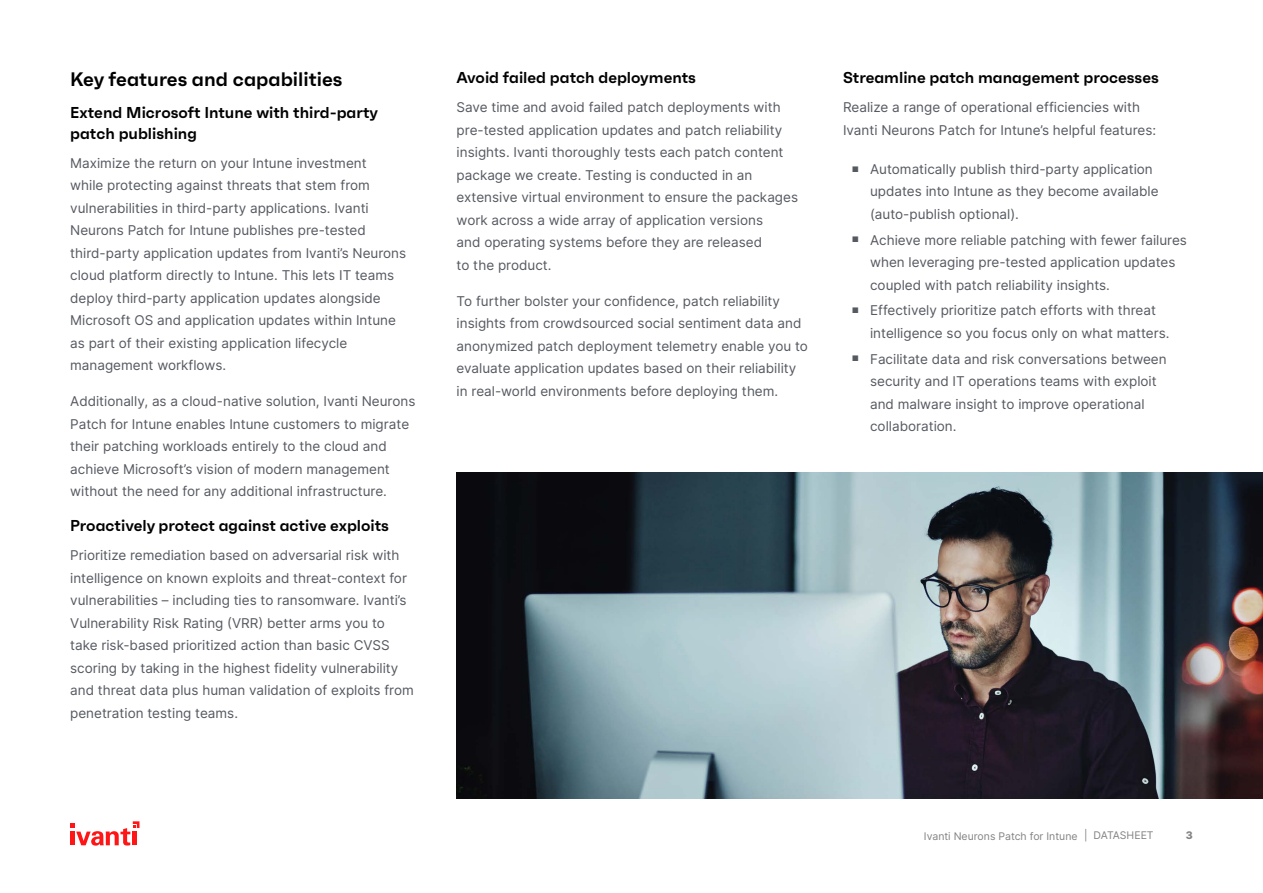
<style>
.page{position:relative;width:1263px;height:893px;background:#fff}
.page>*{position:absolute;margin:0;border:0;box-sizing:border-box;transform-origin:0 0}
.t1{font:600 19.5px "Faktum";color:#000}
.t2{font:600 15.75px/21px "Faktum";color:#000}
.t3{font:13.5px/22.5px "Inter";color:#555960}
.t4{font:10.5px "Inter";color:#848182}
.t5{font:800 10.5px "Inter";color:#848182}
</style>
<div class="page">
<svg style="left:70px;top:821px;width:69px;height:25px"></svg>
<img style="left:457px;top:473px;width:806px;height:325px">
<h1 class="t1" style="left:70px;top:67px;width:274px">Key features and capabilities</h1>
<p class="t2" style="left:70px;top:101px;width:309px">Extend Microsoft Intune with third-party patch publishing</p>
<p class="t3" style="left:70px;top:151px;width:337px">Maximize the return on your Intune investment<br>while protecting against threats that stem from vulnerabilities in third-party applications. Ivanti Neurons Patch for Intune publishes pre-tested third-party application updates from Ivanti’s Neurons cloud platform directly to Intune. This lets IT teams deploy third-party application updates alongside Microsoft OS and application updates within Intune as part of their existing application lifecycle management workflows.</p>
<p class="t3" style="left:70px;top:390px;width:347px">Additionally, as a cloud-native solution, Ivanti Neurons Patch for Intune enables Intune customers to migrate their patching workloads entirely to the cloud and achieve Microsoft’s vision of modern management without the need for any additional infrastructure.</p>
<p class="t2" style="left:70px;top:515px;width:320px">Proactively protect against active exploits</p>
<p class="t3" style="left:70px;top:544px;width:345px">Prioritize remediation based on adversarial risk with intelligence on known exploits and threat-context for vulnerabilities – including ties to ransomware. Ivanti’s Vulnerability Risk Rating (VRR) better arms you to take risk-based prioritized action than basic CVSS scoring by taking in the highest fidelity vulnerability and threat data plus human validation of exploits from penetration testing teams.</p>
<p class="t2" style="left:457px;top:66px;width:241px">Avoid failed patch deployments</p>
<p class="t3" style="left:457px;top:96px;width:343px">Save time and avoid failed patch deployments with pre-tested application updates and patch reliability insights. Ivanti thoroughly tests each patch content package we create. Testing is conducted in an extensive virtual environment to ensure the packages work across a wide array of application versions<br>and operating systems before they are released<br>to the product.</p>
<p class="t3" style="left:457px;top:289px;width:353px">To further bolster your confidence, patch reliability insights from crowdsourced social sentiment data and anonymized patch deployment telemetry enable you to evaluate application updates based on their reliability in real-world environments before deploying them.</p>
<p class="t2" style="left:843px;top:66px;width:317px">Streamline patch management processes</p>
<p class="t3" style="left:843px;top:96px;width:315px">Realize a range of operational efficiencies with<br>Ivanti Neurons Patch for Intune’s helpful features:</p>
<p class="t3" style="left:870px;top:157px;width:290px;text-indent:-18px"><sup>■</sup> Automatically publish third-party application updates into Intune as they become available (auto-publish optional).</p>
<p class="t3" style="left:870px;top:228px;width:318px;text-indent:-18px"><sup>■</sup> Achieve more reliable patching with fewer failures when leveraging pre-tested application updates coupled with patch reliability insights.</p>
<p class="t3" style="left:870px;top:299px;width:301px;text-indent:-18px"><sup>■</sup> Effectively prioritize patch efforts with threat intelligence so you focus only on what matters.</p>
<p class="t3" style="left:870px;top:347px;width:298px;text-indent:-18px"><sup>■</sup> Facilitate data and risk conversations between security and IT operations teams with exploit and malware insight to improve operational collaboration.</p>
<p class="t4" style="left:924px;top:828px;width:231px">Ivanti Neurons Patch for Intune | DATASHEET</p>
<p class="t5" style="left:1186px;top:828px;width:9px">3</p>
</div>
